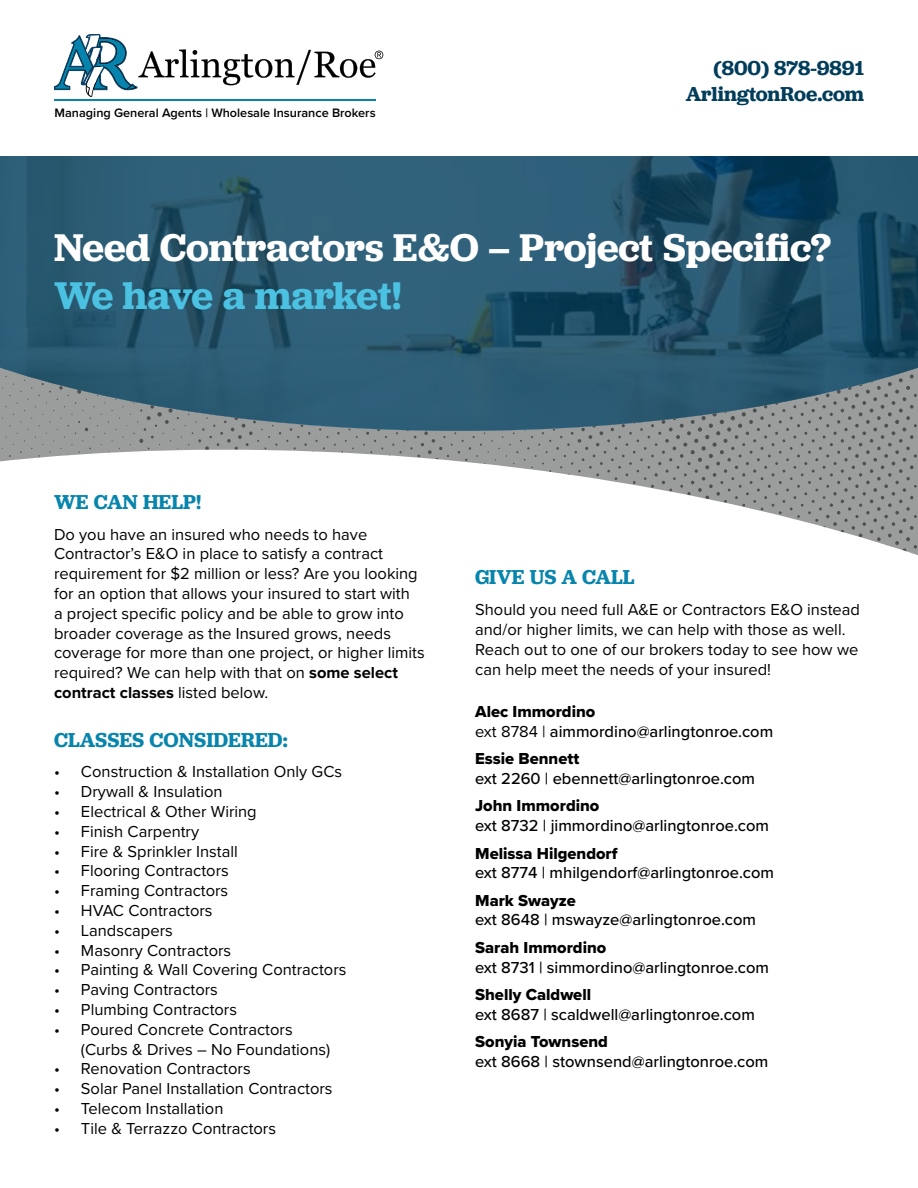
<style>
.page{position:relative;width:918px;height:1188px;background:#fff}
.page>*{position:absolute;margin:0;border:0;box-sizing:border-box;transform-origin:0 0}
.t1{font:600 40.2px "Jubilat";color:#fff}
.t2{font:600 40.2px "Jubilat";letter-spacing:-.015em;color:#4cc2e2}
.t3{font:600 21px "Jubilat";color:#0885ad}
.t4{font:600 21px/25.2px "Jubilat";color:#013d5b;text-align:right}
.t5{font:16.5px/19.8px "Proxima Nova";color:#000}
.t6{font:500 16.5px "Proxima Nova";color:#000}
.t7{font:16.5px "Proxima Nova Extrabld";color:#000}
.t8{font:600 12.6px "Proxima Nova";color:#000}
.s1{font-weight:700}
.s2{font-weight:400}
</style>
<div class="page">
<svg style="left:0;top:431px;width:918px;height:124px"></svg>
<svg style="left:0;top:156px;width:918px;height:275px;background:#305c72"></svg>
<svg style="left:54px;top:34px;width:329px;height:63px"></svg>
<hr style="left:54px;top:99px;width:321px;height:2px;background:#0784ad">
<p class="t8" style="left:55px;top:103px;width:323px">Managing General Agents | Wholesale Insurance Brokers</p>
<p class="t4" style="left:686px;top:55px;width:180px">(800) 878-9891<br>ArlingtonRoe.com</p>
<h1 class="t1" style="left:54px;top:222px;width:778px">Need Contractors E&amp;O – Project Specific?</h1>
<h1 class="t2" style="left:54px;top:270px;width:349px">We have a market!</h1>
<p class="t3" style="left:54px;top:488px;width:149px">WE CAN HELP!</p>
<p class="t5" style="left:54px;top:523px;width:372px">Do you have an insured who needs to have Contractor’s E&amp;O in place to satisfy a contract requirement for $2 million or less? Are you looking for an option that allows your insured to start with<br>a project specific policy and be able to grow into broader coverage as the Insured grows, needs coverage for more than one project, or higher limits required? We can help with that on <span class="s1">some select contract classes</span> listed below.</p>
<p class="t3" style="left:54px;top:726px;width:235px">CLASSES CONSIDERED:</p>
<p class="t5" style="left:54px;top:761px;width:290px">• Construction &amp; Installation Only GCs</p>
<p class="t5" style="left:54px;top:781px;width:170px">• Drywall &amp; Insulation</p>
<p class="t5" style="left:54px;top:801px;width:204px">• Electrical &amp; Other Wiring</p>
<p class="t5" style="left:54px;top:821px;width:147px">• Finish Carpentry</p>
<p class="t5" style="left:54px;top:841px;width:185px">• Fire &amp; Sprinkler Install</p>
<p class="t5" style="left:54px;top:860px;width:176px">• Flooring Contractors</p>
<p class="t5" style="left:54px;top:880px;width:176px">• Framing Contractors</p>
<p class="t5" style="left:54px;top:900px;width:160px">• HVAC Contractors</p>
<p class="t5" style="left:54px;top:920px;width:120px">• Landscapers</p>
<p class="t5" style="left:54px;top:940px;width:179px">• Masonry Contractors</p>
<p class="t5" style="left:54px;top:959px;width:294px">• Painting &amp; Wall Covering Contractors</p>
<p class="t5" style="left:54px;top:979px;width:165px">• Paving Contractors</p>
<p class="t5" style="left:54px;top:999px;width:185px">• Plumbing Contractors</p>
<p class="t5" style="left:81px;top:1019px;width:251px;text-indent:-27px">• Poured Concrete Contractors (Curbs &amp; Drives – No Foundations)</p>
<p class="t5" style="left:54px;top:1058px;width:198px">• Renovation Contractors</p>
<p class="t5" style="left:54px;top:1078px;width:280px">• Solar Panel Installation Contractors</p>
<p class="t5" style="left:54px;top:1098px;width:171px">• Telecom Installation</p>
<p class="t5" style="left:54px;top:1118px;width:224px">• Tile &amp; Terrazzo Contractors</p>
<p class="t3" style="left:475px;top:564px;width:161px">GIVE US A CALL</p>
<p class="t5" style="left:475px;top:599px;width:386px">Should you need full A&amp;E or Contractors E&amp;O instead and/or higher limits, we can help with those as well.<br>Reach out to one of our brokers today to see how we can help meet the needs of your insured!</p>
<p class="t7" style="left:475px;top:699px;width:122px">Alec Immordino</p>
<p class="t6" style="left:475px;top:719px;width:300px"><span class="s2">ext 8784 |</span> aimmordino@arlingtonroe.com</p>
<p class="t7" style="left:475px;top:746px;width:106px">Essie Bennett</p>
<p class="t6" style="left:475px;top:766px;width:281px">ext 2260 | ebennett@arlingtonroe.com</p>
<p class="t7" style="left:475px;top:794px;width:126px">John Immordino</p>
<p class="t6" style="left:475px;top:813px;width:295px">ext 8732 | jimmordino@arlingtonroe.com</p>
<p class="t7" style="left:475px;top:841px;width:144px">Melissa Hilgendorf</p>
<p class="t6" style="left:475px;top:861px;width:300px">ext 8774 | mhilgendorf@arlingtonroe.com</p>
<p class="t7" style="left:475px;top:888px;width:102px">Mark Swayze</p>
<p class="t6" style="left:475px;top:908px;width:282px">ext 8648 | mswayze@arlingtonroe.com</p>
<p class="t7" style="left:475px;top:935px;width:133px">Sarah Immordino</p>
<p class="t6" style="left:475px;top:955px;width:295px">ext 8731 | simmordino@arlingtonroe.com</p>
<p class="t7" style="left:475px;top:982px;width:117px">Shelly Caldwell</p>
<p class="t6" style="left:475px;top:1002px;width:281px">ext 8687 | scaldwell@arlingtonroe.com</p>
<p class="t7" style="left:475px;top:1029px;width:134px">Sonyia Townsend</p>
<p class="t6" style="left:475px;top:1049px;width:295px">ext 8668 | stownsend@arlingtonroe.com</p>
</div>
